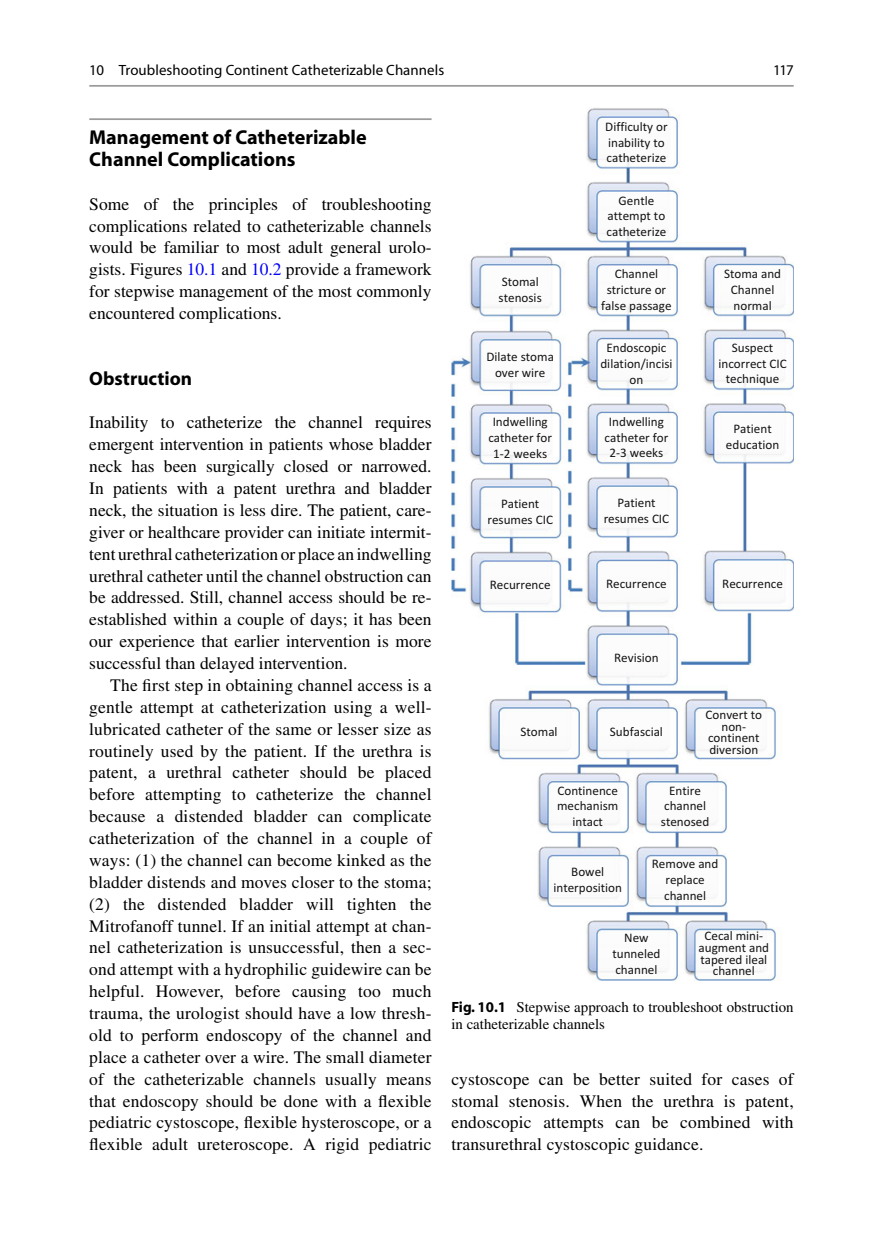
<style>
.page{position:relative;width:883px;height:1260px;background:#fff}
.page>*{position:absolute;margin:0;border:0;box-sizing:border-box;transform-origin:0 0}
.t1{font:700 20.12px/21.9px "Lmmhky Myriad";color:#000}
.t2{font:700 19.25px "Lmmhky Myriad";color:#000}
.t3{font:17.5px/21.9px "Jbsbxc Times";color:#000;text-align:justify}
.t4{font:14.88px/17.5px "Jbsbxc Times";color:#000}
.t5{font:14.88px "Sfbbkm Myriad";letter-spacing:.005em;color:#000}
.t6{font:13.12px/15.8px "Vkkcrw Calibri";color:#131413;text-align:center}
.s1{color:#0000fa}
.s2{font-family:"Lmmhky Myriad";font-weight:700}
</style>
<div class="page">
<hr style="left:89px;top:118px;width:343px;height:2px;background:#9c9c9c">
<img style="left:451px;top:108px;width:343px;height:872px">
<hr style="left:89px;top:85px;width:705px;height:2px;background:#9c9c9c">
<p class="t5" style="left:89px;top:64px;width:356px">10 Troubleshooting Continent Catheterizable Channels</p>
<p class="t5" style="left:773px;top:64px;width:22px">117</p>
<p class="t1" style="left:89px;top:128px;width:279px">Management of Catheterizable<br>Channel Complications</p>
<p class="t3" style="left:89px;top:195px;width:344px">Some of the principles of troubleshooting complications related to catheterizable channels would be familiar to most adult general urolo&shy;gists. Figures <span class="s1">10.1</span> and <span class="s1">10.2</span> provide a framework for stepwise management of the most commonly encountered complications.</p>
<p class="t2" style="left:89px;top:371px;width:104px">Obstruction</p>
<p class="t3" style="left:89px;top:413px;width:344px">Inability to catheterize the channel requires emergent intervention in patients whose bladder neck has been surgically closed or narrowed.<br>In patients with a patent urethra and bladder neck, the situation is less dire. The patient, care&shy;giver or healthcare provider can initiate intermit&shy;tent urethral catheterization or place an indwelling urethral catheter until the channel obstruction can be addressed. Still, channel access should be re&shy;established within a couple of days; it has been our experience that earlier intervention is more successful than delayed intervention.</p>
<p class="t3" style="left:89px;top:676px;width:344px;text-indent:21px">The first step in obtaining channel access is a gentle attempt at catheterization using a well&shy;lubricated catheter of the same or lesser size as routinely used by the patient. If the urethra is patent, a urethral catheter should be placed before attempting to catheterize the channel because a distended bladder can complicate catheterization of the channel in a couple of ways: (1) the channel can become kinked as the bladder distends and moves closer to the stoma; (2) the distended bladder will tighten the Mitrofanoff tunnel. If an initial attempt at chan&shy;nel catheterization is unsuccessful, then a sec&shy;ond attempt with a hydrophilic guidewire can be helpful. However, before causing too much trauma, the urologist should have a low thresh&shy;old to perform endoscopy of the channel and place a catheter over a wire. The small diameter of the catheterizable channels usually means that endoscopy should be done with a flexible pediatric cystoscope, flexible hysteroscope, or a flexible adult ureteroscope. A rigid pediatric</p>
<p class="t6" style="left:499px;top:275px;width:45px;text-align:left">Stomal stenosis</p>
<p class="t6" style="left:486px;top:350px;width:69px">Dilate stoma over wire</p>
<p class="t6" style="left:488px;top:415px;width:65px">Indwelling catheter for<br>1-2 weeks</p>
<p class="t6" style="left:487px;top:497px;width:67px">Patient resumes CIC</p>
<p class="t6" style="left:490px;top:578px;width:62px">Recurrence</p>
<p class="t6" style="left:605px;top:120px;width:64px;text-align:left">Difficulty or inability to catheterize</p>
<p class="t6" style="left:607px;top:193px;width:61px">Gentle attempt to catheterize</p>
<p class="t6" style="left:601px;top:267px;width:72px">Channel stricture or false passage</p>
<p class="t6" style="left:600px;top:341px;width:74px">Endoscopic dilation/incisi on</p>
<p class="t6" style="left:605px;top:415px;width:65px">Indwelling catheter for<br>2-3 weeks</p>
<p class="t6" style="left:604px;top:496px;width:67px">Patient resumes CIC</p>
<p class="t6" style="left:606px;top:577px;width:62px">Recurrence</p>
<p class="t6" style="left:614px;top:651px;width:46px">Revision</p>
<p class="t6" style="left:521px;top:725px;width:39px">Stomal</p>
<p class="t6" style="left:610px;top:725px;width:55px">Subfascial</p>
<p class="t6" style="left:724px;top:267px;width:59px">Stoma and<br>Channel normal</p>
<p class="t6" style="left:718px;top:341px;width:70px">Suspect incorrect CIC technique</p>
<p class="t6" style="left:726px;top:422px;width:55px">Patient education</p>
<p class="t6" style="left:722px;top:577px;width:62px">Recurrence</p>
<p class="t6" style="left:706px;top:709px;width:58px;line-height:11.9px">Convert to non&shy;continent diversion</p>
<p class="t6" style="left:557px;top:783px;width:63px">Continence mechanism intact</p>
<p class="t6" style="left:661px;top:783px;width:50px">Entire channel stenosed</p>
<p class="t6" style="left:652px;top:857px;width:68px">Remove and replace channel</p>
<p class="t6" style="left:612px;top:931px;width:50px">New tunneled channel</p>
<p class="t6" style="left:698px;top:930px;width:72px;line-height:11.9px">Cecal mini&shy;augment and tapered ileal channel</p>
<p class="t6" style="left:553px;top:865px;width:70px">Bowel interposition</p>
<p class="t4" style="left:451px;top:999px;width:344px"><span class="s2">Fig. 10.1</span> Stepwise approach to troubleshoot obstruction in catheterizable channels</p>
<p class="t3" style="left:451px;top:1070px;width:344px">cystoscope can be better suited for cases of stomal stenosis. When the urethra is patent, endoscopic attempts can be combined with transurethral cystoscopic guidance.</p>
</div>
